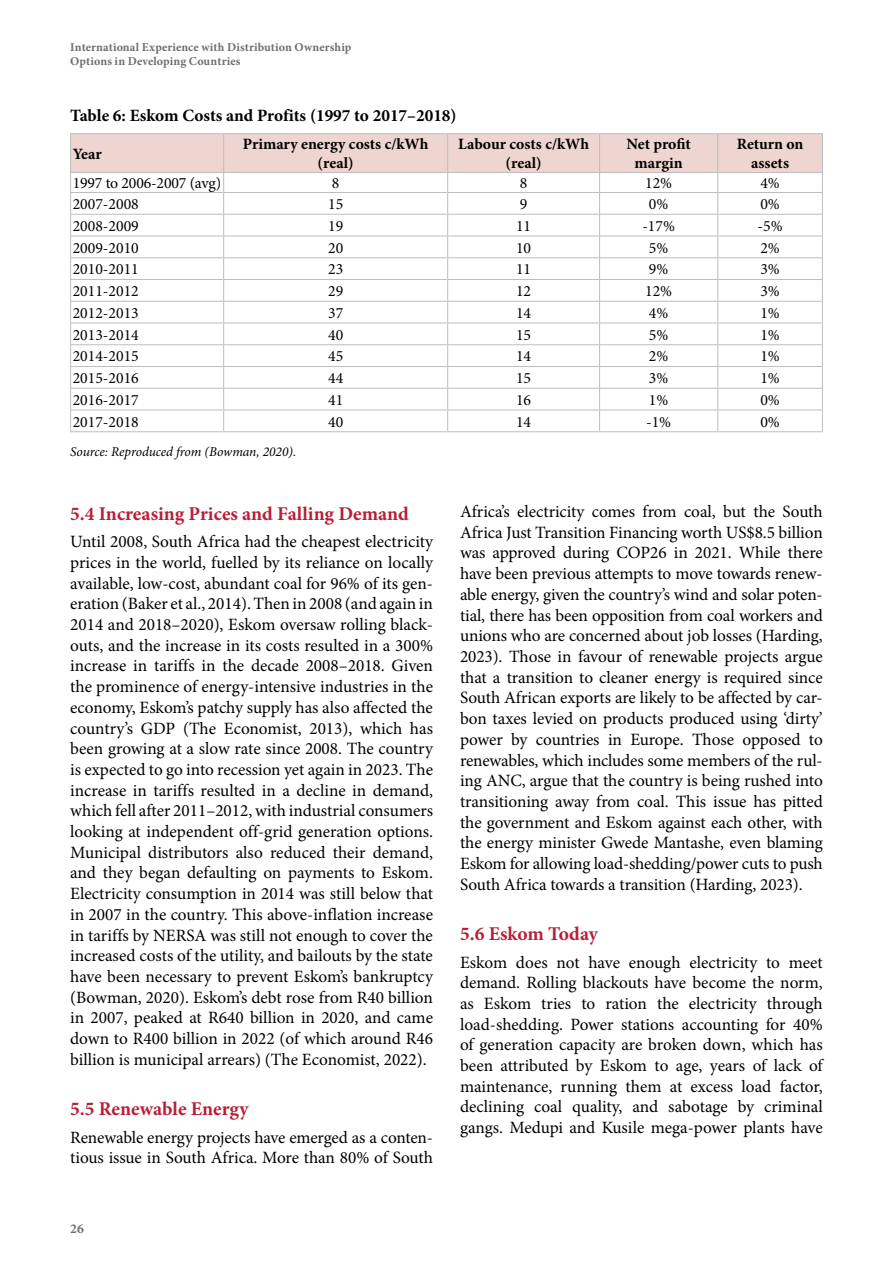
<style>
.page{position:relative;width:893px;height:1263px;background:#fff}
.page>*{position:absolute;margin:0;border:0;box-sizing:border-box;transform-origin:0 0}
.H_2N{font:700 19.5px "Minion Pro";color:#b71f38}
.BODY-Text_M{font:17.25px/20.7px "Minion Pro";letter-spacing:-.01em;color:#000;text-align:justify}
.Table_Figure_Heading_M{font:700 17.25px "Minion Pro";color:#000}
.BODY-Text_M-2{font:15.75px "Minion Pro";color:#000}
.t1{font:700 15.75px/18.9px "Minion Pro";color:#000;text-align:center}
.Table_Source_less_space{font:italic 13.5px "Minion Pro";letter-spacing:-.005em;color:#000}
.t2{font:700 13.5px "Minion Pro";color:#6d6e71}
.t3{font:700 12px/14.4px "Minion Pro";letter-spacing:.01em;color:#6d6e71}
</style>
<div class="page">
<hr style="left:70px;top:133px;width:154px;height:1px;background:#bcbec0">
<hr style="left:224px;top:133px;width:224px;height:1px;background:#bcbec0">
<hr style="left:448px;top:133px;width:152px;height:1px;background:#bcbec0">
<hr style="left:600px;top:133px;width:118px;height:1px;background:#bcbec0">
<hr style="left:718px;top:133px;width:105px;height:1px;background:#bcbec0">
<svg style="left:70px;top:134px;width:753px;height:297px"></svg>
<hr style="left:70px;top:431px;width:154px;height:1px;background:#bcbec0">
<hr style="left:224px;top:431px;width:224px;height:1px;background:#bcbec0">
<hr style="left:448px;top:431px;width:152px;height:1px;background:#bcbec0">
<hr style="left:600px;top:431px;width:118px;height:1px;background:#bcbec0">
<hr style="left:718px;top:431px;width:105px;height:1px;background:#bcbec0">
<p class="t3" style="left:70px;top:40px;width:283px">International Experience with Distribution Ownership<br>Options in Developing Countries</p>
<p class="Table_Figure_Heading_M" style="left:70px;top:103px;width:388px">Table 6: Eskom Costs and Profits (1997 to 2017–2018)</p>
<p class="t1" style="left:73px;top:144px;width:31px">Year</p>
<p class="t1" style="left:243px;top:135px;width:187px">Primary energy costs c/kWh (real)</p>
<p class="t1" style="left:458px;top:135px;width:133px">Labour costs c/kWh (real)</p>
<p class="t1" style="left:627px;top:135px;width:66px">Net profit margin</p>
<p class="t1" style="left:737px;top:135px;width:68px">Return on assets</p>
<p class="BODY-Text_M-2" style="left:73px;top:173px;width:150px">1997 to 2006-2007 (avg)</p>
<p class="BODY-Text_M-2" style="left:332px;top:173px;width:9px">8</p>
<p class="BODY-Text_M-2" style="left:520px;top:173px;width:9px">8</p>
<p class="BODY-Text_M-2" style="left:645px;top:173px;width:29px">12%</p>
<p class="BODY-Text_M-2" style="left:760px;top:173px;width:21px">4%</p>
<p class="BODY-Text_M-2" style="left:73px;top:193px;width:68px">2007-2008</p>
<p class="BODY-Text_M-2" style="left:328px;top:193px;width:17px">15</p>
<p class="BODY-Text_M-2" style="left:520px;top:193px;width:9px">9</p>
<p class="BODY-Text_M-2" style="left:649px;top:193px;width:21px">0%</p>
<p class="BODY-Text_M-2" style="left:760px;top:193px;width:21px">0%</p>
<p class="BODY-Text_M-2" style="left:73px;top:215px;width:68px">2008-2009</p>
<p class="BODY-Text_M-2" style="left:328px;top:215px;width:17px">19</p>
<p class="BODY-Text_M-2" style="left:516px;top:215px;width:17px">11</p>
<p class="BODY-Text_M-2" style="left:642px;top:215px;width:34px">-17%</p>
<p class="BODY-Text_M-2" style="left:757px;top:215px;width:27px">-5%</p>
<p class="BODY-Text_M-2" style="left:73px;top:237px;width:68px">2009-2010</p>
<p class="BODY-Text_M-2" style="left:328px;top:237px;width:17px">20</p>
<p class="BODY-Text_M-2" style="left:516px;top:237px;width:17px">10</p>
<p class="BODY-Text_M-2" style="left:649px;top:237px;width:21px">5%</p>
<p class="BODY-Text_M-2" style="left:760px;top:237px;width:21px">2%</p>
<p class="BODY-Text_M-2" style="left:73px;top:259px;width:68px">2010-2011</p>
<p class="BODY-Text_M-2" style="left:328px;top:259px;width:17px">23</p>
<p class="BODY-Text_M-2" style="left:516px;top:259px;width:17px">11</p>
<p class="BODY-Text_M-2" style="left:649px;top:259px;width:21px">9%</p>
<p class="BODY-Text_M-2" style="left:760px;top:259px;width:21px">3%</p>
<p class="BODY-Text_M-2" style="left:73px;top:280px;width:68px">2011-2012</p>
<p class="BODY-Text_M-2" style="left:328px;top:280px;width:17px">29</p>
<p class="BODY-Text_M-2" style="left:516px;top:280px;width:17px">12</p>
<p class="BODY-Text_M-2" style="left:645px;top:280px;width:29px">12%</p>
<p class="BODY-Text_M-2" style="left:760px;top:280px;width:21px">3%</p>
<p class="BODY-Text_M-2" style="left:73px;top:302px;width:68px">2012-2013</p>
<p class="BODY-Text_M-2" style="left:328px;top:302px;width:17px">37</p>
<p class="BODY-Text_M-2" style="left:516px;top:302px;width:17px">14</p>
<p class="BODY-Text_M-2" style="left:649px;top:302px;width:21px">4%</p>
<p class="BODY-Text_M-2" style="left:760px;top:302px;width:21px">1%</p>
<p class="BODY-Text_M-2" style="left:73px;top:324px;width:68px">2013-2014</p>
<p class="BODY-Text_M-2" style="left:328px;top:324px;width:17px">40</p>
<p class="BODY-Text_M-2" style="left:516px;top:324px;width:17px">15</p>
<p class="BODY-Text_M-2" style="left:649px;top:324px;width:21px">5%</p>
<p class="BODY-Text_M-2" style="left:760px;top:324px;width:21px">1%</p>
<p class="BODY-Text_M-2" style="left:73px;top:346px;width:68px">2014-2015</p>
<p class="BODY-Text_M-2" style="left:328px;top:346px;width:17px">45</p>
<p class="BODY-Text_M-2" style="left:516px;top:346px;width:17px">14</p>
<p class="BODY-Text_M-2" style="left:649px;top:346px;width:21px">2%</p>
<p class="BODY-Text_M-2" style="left:760px;top:346px;width:21px">1%</p>
<p class="BODY-Text_M-2" style="left:73px;top:367px;width:68px">2015-2016</p>
<p class="BODY-Text_M-2" style="left:328px;top:367px;width:17px">44</p>
<p class="BODY-Text_M-2" style="left:516px;top:367px;width:17px">15</p>
<p class="BODY-Text_M-2" style="left:649px;top:367px;width:21px">3%</p>
<p class="BODY-Text_M-2" style="left:760px;top:367px;width:21px">1%</p>
<p class="BODY-Text_M-2" style="left:73px;top:389px;width:68px">2016-2017</p>
<p class="BODY-Text_M-2" style="left:328px;top:389px;width:17px">41</p>
<p class="BODY-Text_M-2" style="left:516px;top:389px;width:17px">16</p>
<p class="BODY-Text_M-2" style="left:649px;top:389px;width:21px">1%</p>
<p class="BODY-Text_M-2" style="left:760px;top:389px;width:21px">0%</p>
<p class="BODY-Text_M-2" style="left:73px;top:411px;width:68px">2017-2018</p>
<p class="BODY-Text_M-2" style="left:328px;top:411px;width:17px">40</p>
<p class="BODY-Text_M-2" style="left:516px;top:411px;width:17px">14</p>
<p class="BODY-Text_M-2" style="left:646px;top:411px;width:27px">-1%</p>
<p class="BODY-Text_M-2" style="left:760px;top:411px;width:21px">0%</p>
<p class="Table_Source_less_space" style="left:70px;top:442px;width:227px">Source: Reproduced from (Bowman, 2020).</p>
<p class="H_2N" style="left:70px;top:500px;width:340px">5.4 Increasing Prices and Falling Demand</p>
<p class="BODY-Text_M" style="left:70px;top:531px;width:364px">Until 2008, South Africa had the cheapest electricity prices in the world, fuelled by its reliance on locally available, low-cost, abundant coal for 96% of its gen&shy;eration (Baker et al., 2014). Then in 2008 (and again in 2014 and 2018–2020), Eskom oversaw rolling black&shy;outs, and the increase in its costs resulted in a 300% increase in tariffs in the decade 2008–2018. Given the prominence of energy-intensive industries in the economy, Eskom’s patchy supply has also affected the country’s GDP (The Economist, 2013), which has been growing at a slow rate since 2008. The country is expected to go into recession yet again in 2023. The increase in tariffs resulted in a decline in demand, which fell after 2011–2012, with industrial consumers looking at independent off-grid generation options.<br>Municipal distributors also reduced their demand, and they began defaulting on payments to Eskom.<br>Electricity consumption in 2014 was still below that in 2007 in the country. This above-inflation increase in tariffs by NERSA was still not enough to cover the increased costs of the utility, and bailouts by the state have been necessary to prevent Eskom’s bankruptcy (Bowman, 2020). Eskom’s debt rose from R40 billion in 2007, peaked at R640 billion in 2020, and came down to R400 billion in 2022 (of which around R46 billion is municipal arrears) (The Economist, 2022).</p>
<p class="H_2N" style="left:70px;top:1095px;width:180px">5.5 Renewable Energy</p>
<p class="BODY-Text_M" style="left:70px;top:1127px;width:364px">Renewable energy projects have emerged as a conten&shy;tious issue in South Africa. More than 80% of South</p>
<p class="t2" style="left:70px;top:1219px;width:15px">26</p>
<p class="BODY-Text_M" style="left:460px;top:501px;width:364px">Africa’s electricity comes from coal, but the South Africa Just Transition Financing worth US$8.5 billion was approved during COP26 in 2021. While there have been previous attempts to move towards renew&shy;able energy, given the country’s wind and solar poten&shy;tial, there has been opposition from coal workers and unions who are concerned about job losses (Harding, 2023). Those in favour of renewable projects argue that a transition to cleaner energy is required since South African exports are likely to be affected by car&shy;bon taxes levied on products produced using ‘dirty’ power by countries in Europe. Those opposed to renewables, which includes some members of the rul&shy;ing ANC, argue that the country is being rushed into transitioning away from coal. This issue has pitted the government and Eskom against each other, with the energy minister Gwede Mantashe, even blaming Eskom for allowing load-shedding/power cuts to push South Africa towards a transition (Harding, 2023).</p>
<p class="H_2N" style="left:460px;top:920px;width:139px">5.6 Eskom Today</p>
<p class="BODY-Text_M" style="left:460px;top:952px;width:364px">Eskom does not have enough electricity to meet demand. Rolling blackouts have become the norm, as Eskom tries to ration the electricity through load-shedding. Power stations accounting for 40% of generation capacity are broken down, which has been attributed by Eskom to age, years of lack of maintenance, running them at excess load factor, declining coal quality, and sabotage by criminal gangs. Medupi and Kusile mega-power plants have</p>
</div>
